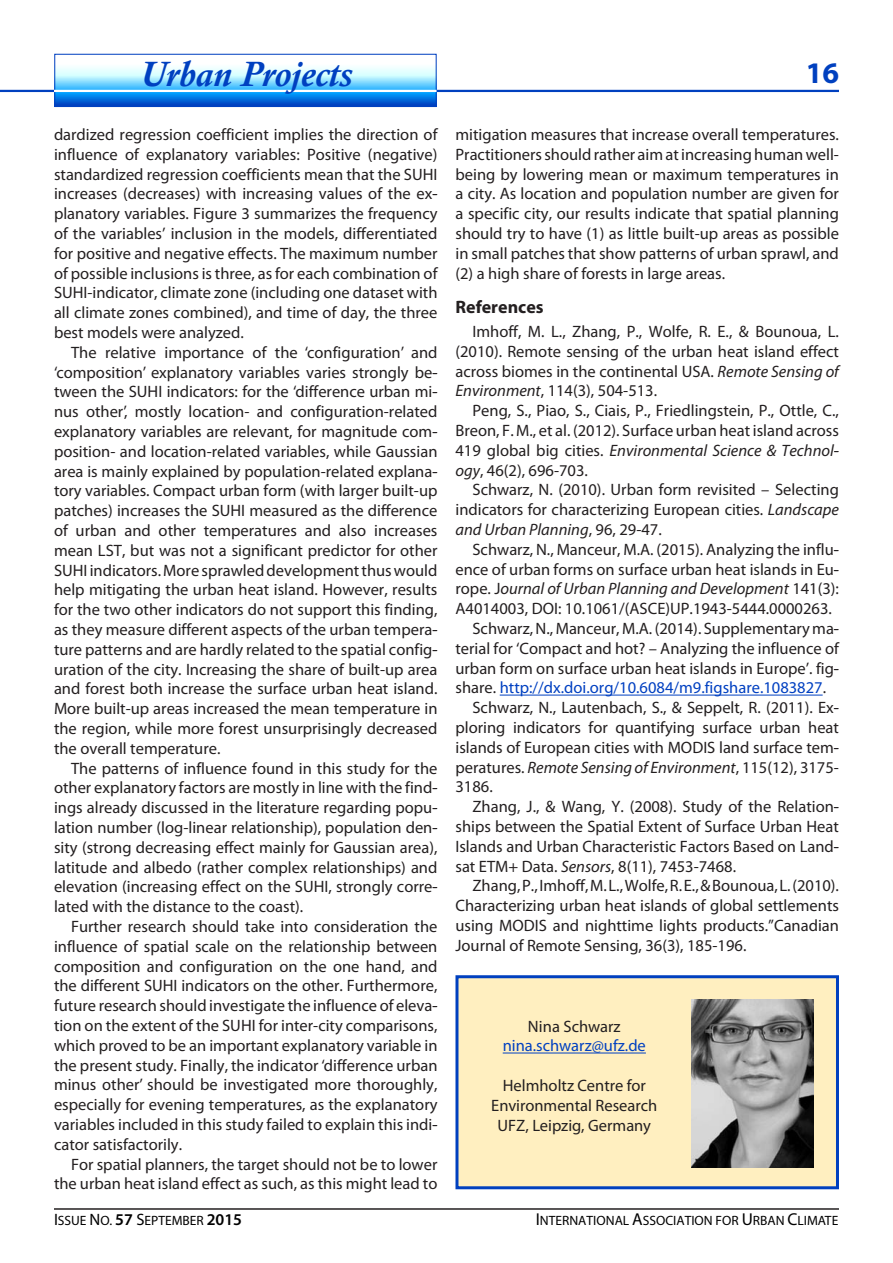
<style>
.page{position:relative;width:893px;height:1263px;background:#fff}
.page>*{position:absolute;margin:0;border:0;box-sizing:border-box;transform-origin:0 0}
.t1{font:italic 700 36px "Calisto";color:#0040c0}
.t2{font:700 30px "Myriad Pro";color:#0040bf}
.body_text{font:700 18px "Myriad Pro";color:#231f20}
.body_text-2{font:16.5px/19.8px "Myriad Pro";color:#231f20;text-align:justify}
.body_text-3{font:16.5px "Myriad Pro";color:#0040c1}
.t3{font:13.5px "Myriad Pro";color:#000}
.s1{font-style:italic}
.s2{color:#0040c1}
.s3{font-size:16.5px}
.s4{font-weight:600;font-size:16.5px}
.s5{font-size:17.25px}
</style>
<div class="page">
<hr style="left:0;top:90px;width:839px;height:2px;background:#0040bf">
<svg style="left:56px;top:67px;width:379px;height:38px"></svg>
<div style="left:54px;top:54px;width:383px;height:53px;border:1px solid #0040c0"></div>
<hr style="left:54px;top:90px;width:382px;height:2px;background:#fff">
<hr style="left:54px;top:1208px;width:785px;height:2px;background:#231f20">
<div style="left:457px;top:977px;width:380px;height:211px;background:#ffefc0"></div>
<div style="left:455px;top:975px;width:384px;height:214px;border:3px solid #0040bf"></div>
<hr style="left:503px;top:1052px;width:143px;height:1px;background:#0040c1">
<hr style="left:500px;top:695px;width:323px;height:1px;background:#0040c1">
<img style="left:692px;top:999px;width:122px;height:168px">
<h1 class="t1" style="left:140px;top:54px;width:213px">Urban Projects</h1>
<h2 class="t2" style="left:806px;top:53px;width:35px">16</h2>
<p class="body_text-2" style="left:54px;top:124px;width:385px">dardized regression coefficient implies the direction of influence of explanatory variables: Positive (negative) standardized regression coefficients mean that the SUHI increases (decreases) with increasing values of the exp planatory variables. Figure 3 summarizes the frequency of the variables’ inclusion in the models, differentiated for positive and negative effects. The maximum number of possible inclusions is three, as for each combination of SUHI-indicator, climate zone (including one dataset with all climate zones combined), and time of day, the three best models were analyzed.</p>
<p class="body_text-2" style="left:54px;top:342px;width:385px;text-indent:17px">The relative importance of the ‘configuration’ and ‘composition’ explanatory variables varies strongly bet tween the SUHI indicators: for the ‘difference urban min nus other’, mostly location- and configuration-related explanatory variables are relevant, for magnitude comp position- and location-related variables, while Gaussian area is mainly explained by population-related explanat tory variables. Compact urban form (with larger built-up patches) increases the SUHI measured as the difference of urban and other temperatures and also increases mean LST, but was not a significant predictor for other SUHI indicators. More sprawled development thus would help mitigating the urban heat island. However, results for the two other indicators do not support this finding, as they measure different aspects of the urban temperat ture patterns and are hardly related to the spatial configu uration of the city. Increasing the share of built-up area and forest both increase the surface urban heat island.<br>More built-up areas increased the mean temperature in the region, while more forest unsurprisingly decreased the overall temperature.</p>
<p class="body_text-2" style="left:54px;top:758px;width:385px;text-indent:17px">The patterns of influence found in this study for the other explanatory factors are mostly in line with the findi ings already discussed in the literature regarding popul lation number (log-linear relationship), population dens sity (strong decreasing effect mainly for Gaussian area), latitude and albedo (rather complex relationships) and elevation (increasing effect on the SUHI, strongly correl lated with the distance to the coast).</p>
<p class="body_text-2" style="left:54px;top:916px;width:385px;text-indent:17px">Further research should take into consideration the influence of spatial scale on the relationship between composition and configuration on the one hand, and the different SUHI indicators on the other. Furthermore, future research should investigate the influence of elevat tion on the extent of the SUHI for inter-city comparisons, which proved to be an important explanatory variable in the present study. Finally, the indicator ‘difference urban minus other’ should be investigated more thoroughly, especially for evening temperatures, as the explanatory variables included in this study failed to explain this indic cator satisfactorily.</p>
<p class="body_text-2" style="left:54px;top:1154px;width:385px;text-align:right">For spatial planners, the target should not be to lower the urban heat island effect as such, as this might lead to</p>
<p class="body_text-2" style="left:455px;top:124px;width:385px">mitigation measures that increase overall temperatures.<br>Practitioners should rather aim at increasing human well&shy;being by lowering mean or maximum temperatures in a city. As location and population number are given for a specific city, our results indicate that spatial planning should try to have (1) as little built-up areas as possible in small patches that show patterns of urban sprawl, and (2) a high share of forests in large areas.</p>
<p class="body_text" style="left:455px;top:295px;width:90px">References</p>
<p class="body_text-2" style="left:455px;top:321px;width:385px;text-indent:17px">Imhoff, M. L., Zhang, P., Wolfe, R. E., &amp; Bounoua, L. (2010). Remote sensing of the urban heat island effect across biomes in the continental USA. <span class="s1">Remote Sensing of Environment</span>, 114(3), 504-513.</p>
<p class="body_text-2" style="left:455px;top:400px;width:385px;text-indent:17px">Peng, S., Piao, S., Ciais, P., Friedlingstein, P., Ottle, C., Breon, F. M., et al. (2012). Surface urban heat island across 419 global big cities. <span class="s1">Environmental Science &amp; Technolo ogy</span>, 46(2), 696-703.</p>
<p class="body_text-2" style="left:455px;top:480px;width:385px;text-indent:17px">Schwarz, N. (2010). Urban form revisited – Selecting indicators for characterizing European cities. <span class="s1">Landscape and Urban Planning</span>, 96, 29-47.</p>
<p class="body_text-2" style="left:455px;top:539px;width:385px;text-indent:17px">Schwarz, N., Manceur, M.A. (2015). Analyzing the influe ence of urban forms on surface urban heat islands in Eur rope. J<span class="s1">ournal of Urban Planning and Development</span> 141(3):<br>A4014003, DOI: 10.1061/(ASCE)UP.1943-5444.0000263.</p>
<p class="body_text-2" style="left:455px;top:618px;width:385px;text-indent:17px">Schwarz, N., Manceur, M.A. (2014). Supplementary mat terial for ‘Compact and hot? – Analyzing the influence of urban form on surface urban heat islands in Europe’. figs share. <span class="s2">http://dx.doi.org/10.6084/m9.figshare.1083827</span>.</p>
<p class="body_text-2" style="left:455px;top:697px;width:385px;text-indent:17px">Schwarz, N., Lautenbach, S., &amp; Seppelt, R. (2011). Exp ploring indicators for quantifying surface urban heat islands of European cities with MODIS land surface temp peratures. <span class="s1">Remote Sensing of Environment</span>, 115(12), 3175- 3186.</p>
<p class="body_text-2" style="left:455px;top:796px;width:385px;text-indent:17px">Zhang, J., &amp; Wang, Y. (2008). Study of the Relations ships between the Spatial Extent of Surface Urban Heat Islands and Urban Characteristic Factors Based on Lands sat ETM+ Data. <span class="s1">Sensors</span>, 8(11), 7453-7468.</p>
<p class="body_text-2" style="left:455px;top:876px;width:385px;text-indent:17px">Zhang, P., Imhoff, M. L., Wolfe, R. E., &amp; Bounoua, L. (2010).<br>Characterizing urban heat islands of global settlements using MODIS and nighttime lights products.”Canadian Journal of Remote Sensing, 36(3), 185-196.</p>
<p class="body_text-2" style="left:528px;top:1016px;width:94px">Nina Schwarz</p>
<p class="body_text-3" style="left:503px;top:1036px;width:145px">nina.schwarz@ufz.de</p>
<p class="body_text-2" style="left:503px;top:1075px;width:145px">Helmholtz Centre for</p>
<p class="body_text-2" style="left:491px;top:1095px;width:167px">Environmental Research</p>
<p class="body_text-2" style="left:498px;top:1115px;width:155px">UFZ, Leipzig, Germany</p>
<p class="t3" style="left:54px;top:1212px;width:190px"><span class="s3">I</span>SSUE <span class="s3">N</span>O. <span class="s4">57</span> <span class="s3">S</span>EPTEMBER <span class="s4">2015</span></p>
<p class="t3" style="left:536px;top:1212px;width:304px"><span class="s5">I</span>NTERNATIONAL <span class="s5">A</span>SSOCIATION FOR <span class="s5">U</span>RBAN <span class="s5">C</span>LIMATE</p>
</div>
